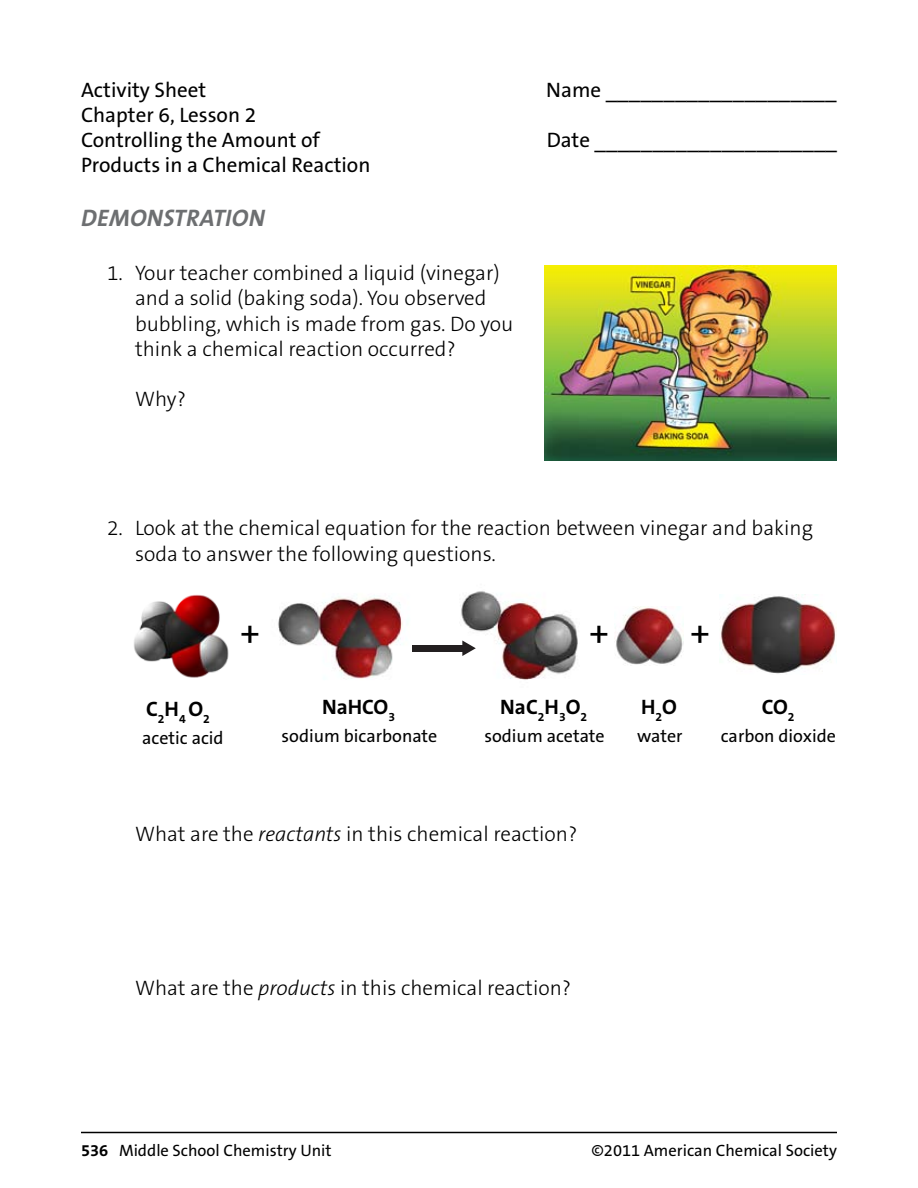
<style>
.page{position:relative;width:918px;height:1188px;background:#fff}
.page>*{position:absolute;margin:0;border:0;box-sizing:border-box;transform-origin:0 0}
.t1{font:36px "The Sans ACS W5 Plain";color:#000}
.t2{font:italic 700 24px "The Sans ACS W7";color:#6d6f71}
.t3{font:300 21px/25.2px "The Sans ACS W3";color:#000}
.t4{font:21px/25.2px "The Sans ACS W5 Plain";color:#000}
.t5{font:700 21px "The Sans ACS W7";color:#000}
.t6{font:18px "The Sans ACS W5 Plain";color:#000}
.t7{font:16.5px "The Sans ACS W5 Plain";color:#000}
.t8{font:700 12.3px "The Sans ACS W7";color:#000}
.s1{font-style:italic}
.s2{font-family:"The Sans ACS W7";font-weight:700}
</style>
<div class="page">
<hr style="left:81px;top:1132px;width:756px;height:1px;background:#000">
<img style="left:134px;top:594px;width:95px;height:84px">
<img style="left:278px;top:597px;width:148px;height:82px">
<img style="left:719px;top:594px;width:118px;height:80px">
<img style="left:442px;top:591px;width:136px;height:89px">
<img style="left:615px;top:606px;width:68px;height:59px">
<img style="left:545px;top:266px;width:292px;height:195px">
<div style="left:412px;top:645px;width:53px;height:6px;background:#231f20"></div>
<svg style="left:462px;top:640px;width:14px;height:16px"></svg>
<p class="t4" style="left:81px;top:77px;width:127px">Activity Sheet</p>
<p class="t4" style="left:546px;top:77px;width:292px">Name ____________________</p>
<p class="t4" style="left:81px;top:102px;width:240px">Chapter 6, Lesson 2<br>Controlling the Amount of</p>
<p class="t4" style="left:547px;top:127px;width:292px">Date _____________________</p>
<p class="t4" style="left:81px;top:153px;width:291px">Products in a Chemical Reaction</p>
<p class="t2" style="left:81px;top:203px;width:16px">DEMONSTR</p>
<p class="t2" style="left:200px;top:203px;width:27px">ATION</p>
<p class="t3" style="left:135px;top:261px;width:380px;text-indent:-28px">1. Your teacher combined a liquid (vinegar) and a solid (baking soda). You observed bubbling, which is made from gas. Do you think a chemical reaction occurred?</p>
<p class="t3" style="left:135px;top:387px;width:52px">Why?</p>
<p class="t3" style="left:135px;top:516px;width:679px;text-indent:-28px">2. Look at the chemical equation for the reaction between vinegar and baking soda to answer the following questions.</p>
<h1 class="t1" style="left:240px;top:609px;width:21px">+</h1>
<h1 class="t1" style="left:589px;top:609px;width:21px">+</h1>
<h1 class="t1" style="left:690px;top:609px;width:21px">+</h1>
<p class="t5" style="left:146px;top:695px;width:65px">C<sub>2</sub>H<sub>4</sub> O<sub>2</sub></p>
<p class="t5" style="left:322px;top:694px;width:40px">NaHCO</p>
<p class="t8" style="left:388px;top:709px;width:8px">3</p>
<p class="t5" style="left:500px;top:694px;width:88px">NaC<sub>2</sub>H<sub>3</sub>O<sub>2</sub></p>
<p class="t5" style="left:641px;top:694px;width:36px">H<sub>2</sub>O</p>
<p class="t5" style="left:762px;top:694px;width:34px">CO <sub>2</sub></p>
<p class="t6" style="left:142px;top:726px;width:83px">acetic acid</p>
<p class="t6" style="left:282px;top:725px;width:157px">sodium bicarbonate</p>
<p class="t6" style="left:484px;top:725px;width:122px">sodium acetate</p>
<p class="t6" style="left:637px;top:725px;width:47px">water</p>
<p class="t6" style="left:721px;top:725px;width:117px">carbon dioxide</p>
<p class="t3" style="left:135px;top:821px;width:444px">What are the <span class="s1">reactants</span> in this chemical reaction?</p>
<p class="t3" style="left:135px;top:976px;width:438px">What are the <span class="s1">products</span> in this chemical reaction?</p>
<p class="t7" style="left:81px;top:1140px;width:252px"><span class="s2">536</span> Middle School Chemistry Unit</p>
<p class="t7" style="left:591px;top:1140px;width:247px">©2011 American Chemical Society</p>
</div>
